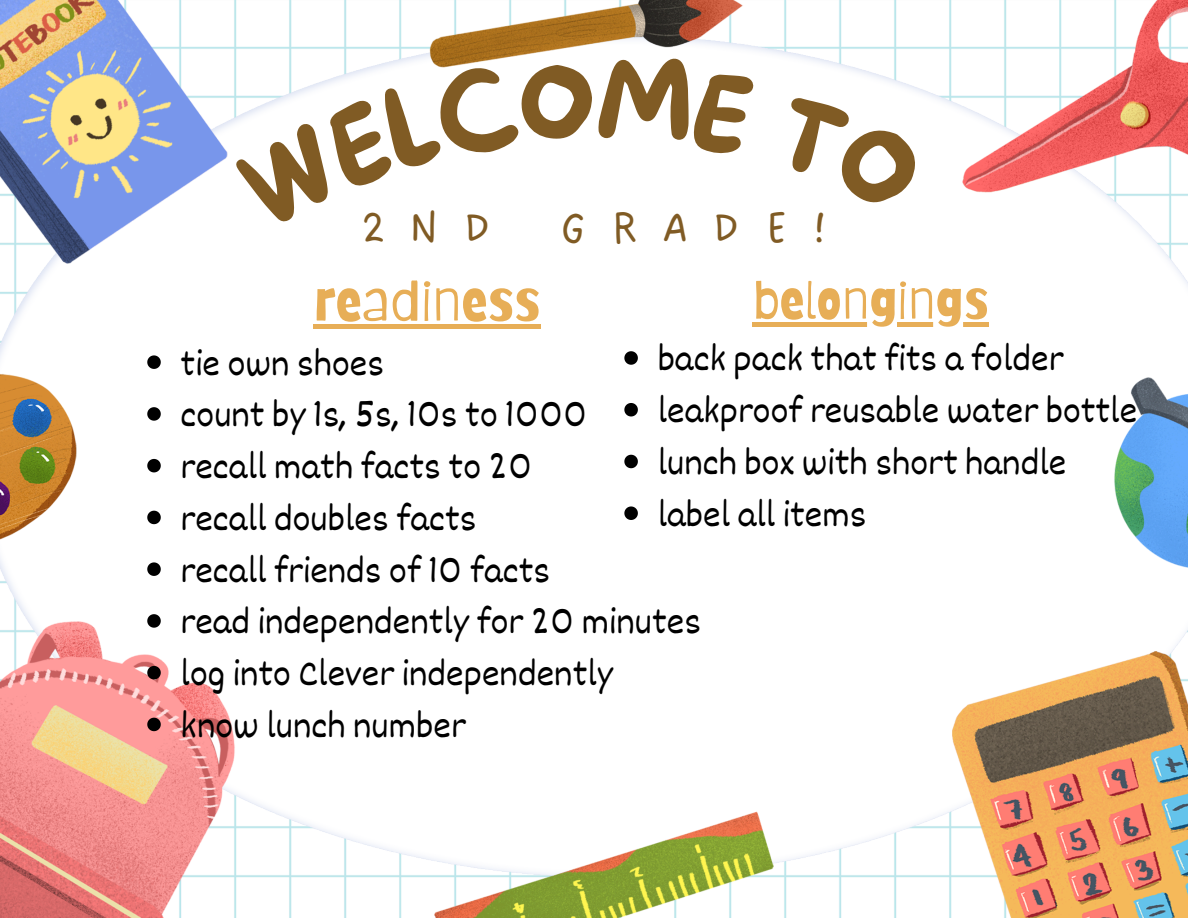
<style>
.page{position:relative;width:1188px;height:918px;background:#fff}
.page>*{position:absolute;margin:0;border:0;box-sizing:border-box;transform-origin:0 0}
.t1{font:54px "Barriecito";color:#e7ae57}
.t2{font:51px "Barriecito";color:#e7ae57}
.t3{font:48.15px "DO Sans Regular Alt";letter-spacing:.48em;color:#805b24}
.t4{font:37.5px/51.8px "Dekko";color:#000}
</style>
<div class="page">
<img style="left:0;top:0;width:1188px;height:918px">
<hr style="left:313px;top:324px;width:228px;height:4px;background:#e7ae57">
<svg style="left:147px;top:355px;width:14px;height:14px"></svg>
<svg style="left:147px;top:407px;width:14px;height:14px"></svg>
<svg style="left:147px;top:459px;width:14px;height:13px"></svg>
<svg style="left:147px;top:511px;width:14px;height:13px"></svg>
<svg style="left:147px;top:562px;width:14px;height:14px"></svg>
<svg style="left:147px;top:614px;width:14px;height:14px"></svg>
<svg style="left:147px;top:666px;width:14px;height:13px"></svg>
<svg style="left:147px;top:718px;width:14px;height:13px"></svg>
<svg style="left:753px;top:322px;width:236px;height:4px"></svg>
<svg style="left:624px;top:351px;width:14px;height:14px"></svg>
<svg style="left:624px;top:403px;width:14px;height:13px"></svg>
<svg style="left:624px;top:455px;width:14px;height:13px"></svg>
<svg style="left:624px;top:506px;width:14px;height:14px"></svg>
<svg style="left:233px;top:51px;width:522px;height:179px"></svg>
<svg style="left:771px;top:92px;width:156px;height:124px"></svg>
<h2 class="t3" style="left:362px;top:200px;width:133px">2ND</h2>
<h2 class="t3" style="left:559px;top:200px;width:269px">GRADE!</h2>
<p class="t1" style="left:313px;top:269px;width:229px">readiness</p>
<p class="t4" style="left:181px;top:336px;width:205px">tie own shoes</p>
<p class="t4" style="left:181px;top:387px;width:408px">count by 1s, 5s, 10s to 1000</p>
<p class="t4" style="left:181px;top:439px;width:522px">recall math facts to 20<br>recall doubles facts<br>recall friends of 10 facts<br>read independently for 20 minutes log into Clever independently<br>know lunch number</p>
<h2 class="t2" style="left:753px;top:270px;width:238px">belongings</h2>
<p class="t4" style="left:658px;top:332px;width:481px">back pack that fits a folder leakproof reusable water bottle lunch box with short handle label all items</p>
</div>
